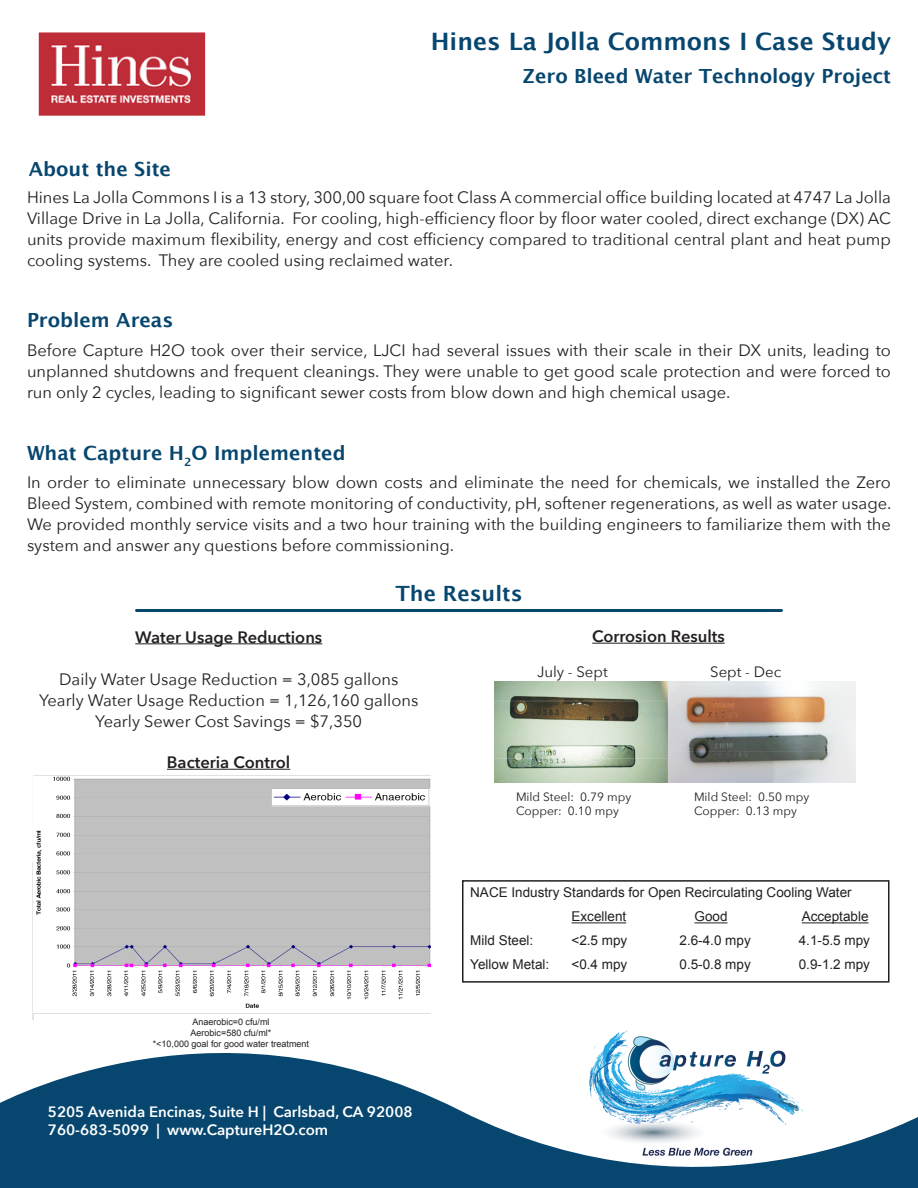
<style>
.page{position:relative;width:918px;height:1188px;background:#fff}
.page>*{position:absolute;margin:0;border:0;box-sizing:border-box;transform-origin:0 0}
.t1{font:700 24px "Lucida Grande";color:#07466e}
.t2{font:700 21px "Lucida Grande";color:#07466e}
.t3{font:700 19.5px "Lucida Grande";color:#07466e}
.t4{font:16.5px/21px "Avenir Next";color:#231f20;text-align:justify}
.t5{font:600 16.5px "Avenir Next";color:#231f20}
.t6{font:600 15px "Avenir Next";color:#fff}
.t7{font:15px "Avenir Next";color:#231f20}
.t8{font:13.5px "Arial";color:#231f20}
.t9{font:12px "Avenir Next";color:#231f20}
.t10{font:9px "Arial";color:#231f20}
</style>
<div class="page">
<svg style="left:0;top:1013px;width:918px;height:175px;fill:#07466e"></svg>
<img style="left:588px;top:1031px;width:215px;height:127px">
<hr style="left:135px;top:643px;width:187px;height:1px;background:#231f20">
<img style="left:38px;top:32px;width:168px;height:84px">
<hr style="left:592px;top:643px;width:133px;height:1px;background:#231f20">
<hr style="left:572px;top:922px;width:54px;height:1px;background:#231f20">
<hr style="left:695px;top:922px;width:33px;height:1px;background:#231f20">
<hr style="left:802px;top:922px;width:67px;height:1px;background:#231f20">
<div style="left:462px;top:880px;width:428px;height:103px;border:2px solid #231f20"></div>
<img style="left:495px;top:681px;width:360px;height:102px">
<img style="left:32px;top:775px;width:398px;height:244px">
<hr style="left:136px;top:609px;width:646px;height:3px;background:#07466e">
<hr style="left:167px;top:769px;width:123px;height:1px;background:#231f20">
<p class="t3" style="left:29px;top:153px;width:144px">About the Site</p>
<p class="t1" style="left:431px;top:22px;width:462px">Hines La Jolla Commons I Case Study</p>
<p class="t3" style="left:522px;top:60px;width:370px">Zero Bleed Water Technology Project</p>
<p class="t4" style="left:27px;top:186px;width:866px">Hines La Jolla Commons I is a 13 story, 300,00 square foot Class A commercial office building located at 4747 La Jolla Village Drive in La Jolla, California. For cooling, high-efficiency floor by floor water cooled, direct exchange (DX) AC units provide maximum flexibility, energy and cost efficiency compared to traditional central plant and heat pump cooling systems. They are cooled using reclaimed water.</p>
<p class="t3" style="left:27px;top:305px;width:148px">Problem Areas</p>
<p class="t4" style="left:27px;top:339px;width:866px">Before Capture H2O took over their service, LJCI had several issues with their scale in their DX units, leading to unplanned shutdowns and frequent cleanings. They were unable to get good scale protection and were forced to run only 2 cycles, leading to significant sewer costs from blow down and high chemical usage.</p>
<p class="t3" style="left:27px;top:437px;width:320px">What Capture H<sub>2</sub>O Implemented</p>
<p class="t4" style="left:27px;top:471px;width:866px">In order to eliminate unnecessary blow down costs and eliminate the need for chemicals, we installed the Zero Bleed System, combined with remote monitoring of conductivity, pH, softener regenerations, as well as water usage.<br>We provided monthly service visits and a two hour training with the building engineers to familiarize them with the system and answer any questions before commissioning.</p>
<p class="t2" style="left:395px;top:576px;width:129px">The Results</p>
<p class="t5" style="left:135px;top:623px;width:189px">Water Usage Reductions</p>
<p class="t4" style="left:59px;top:668px;width:341px">Daily Water Usage Reduction = 3,085 gallons</p>
<p class="t4" style="left:39px;top:689px;width:381px">Yearly Water Usage Reduction = 1,126,160 gallons</p>
<p class="t4" style="left:95px;top:710px;width:268px">Yearly Sewer Cost Savings = $7,350</p>
<p class="t5" style="left:167px;top:748px;width:125px">Bacteria Control</p>
<p class="t5" style="left:592px;top:622px;width:134px">Corrosion Results</p>
<p class="t7" style="left:537px;top:659px;width:72px">July - Sept</p>
<p class="t7" style="left:710px;top:659px;width:73px">Sept - Dec</p>
<p class="t9" style="left:516px;top:787px;width:117px">Mild Steel: 0.79 mpy</p>
<p class="t9" style="left:516px;top:801px;width:104px">Copper: 0.10 mpy</p>
<p class="t9" style="left:694px;top:787px;width:117px">Mild Steel: 0.50 mpy</p>
<p class="t9" style="left:694px;top:801px;width:104px">Copper: 0.13 mpy</p>
<p class="t10" style="left:192px;top:1016px;width:79px">Anaerobic=0 cfu/ml</p>
<p class="t10" style="left:191px;top:1027px;width:82px">Aerobic=580 cfu/ml*</p>
<p class="t10" style="left:153px;top:1038px;width:158px">*&lt;10,000 goal for good water treatment</p>
<p class="t6" style="left:48px;top:1099px;width:366px">5205 Avenida Encinas, Suite H | Carlsbad, CA 92008</p>
<p class="t6" style="left:48px;top:1117px;width:282px">760-683-5099 | www.CaptureH2O.com</p>
<p class="t8" style="left:470px;top:884px;width:383px">NACE Industry Standards for Open Recirculating Cooling Water</p>
<p class="t8" style="left:572px;top:908px;width:56px">Excellent</p>
<p class="t8" style="left:695px;top:908px;width:35px">Good</p>
<p class="t8" style="left:802px;top:908px;width:68px">Acceptable</p>
<p class="t8" style="left:470px;top:932px;width:65px">Mild Steel:</p>
<p class="t8" style="left:572px;top:932px;width:57px">&lt;2.5 mpy</p>
<p class="t8" style="left:680px;top:932px;width:73px">2.6-4.0 mpy</p>
<p class="t8" style="left:799px;top:932px;width:73px">4.1-5.5 mpy</p>
<p class="t8" style="left:470px;top:956px;width:81px">Yellow Metal:</p>
<p class="t8" style="left:572px;top:956px;width:57px">&lt;0.4 mpy</p>
<p class="t8" style="left:680px;top:956px;width:73px">0.5-0.8 mpy</p>
<p class="t8" style="left:799px;top:956px;width:73px">0.9-1.2 mpy</p>
</div>
